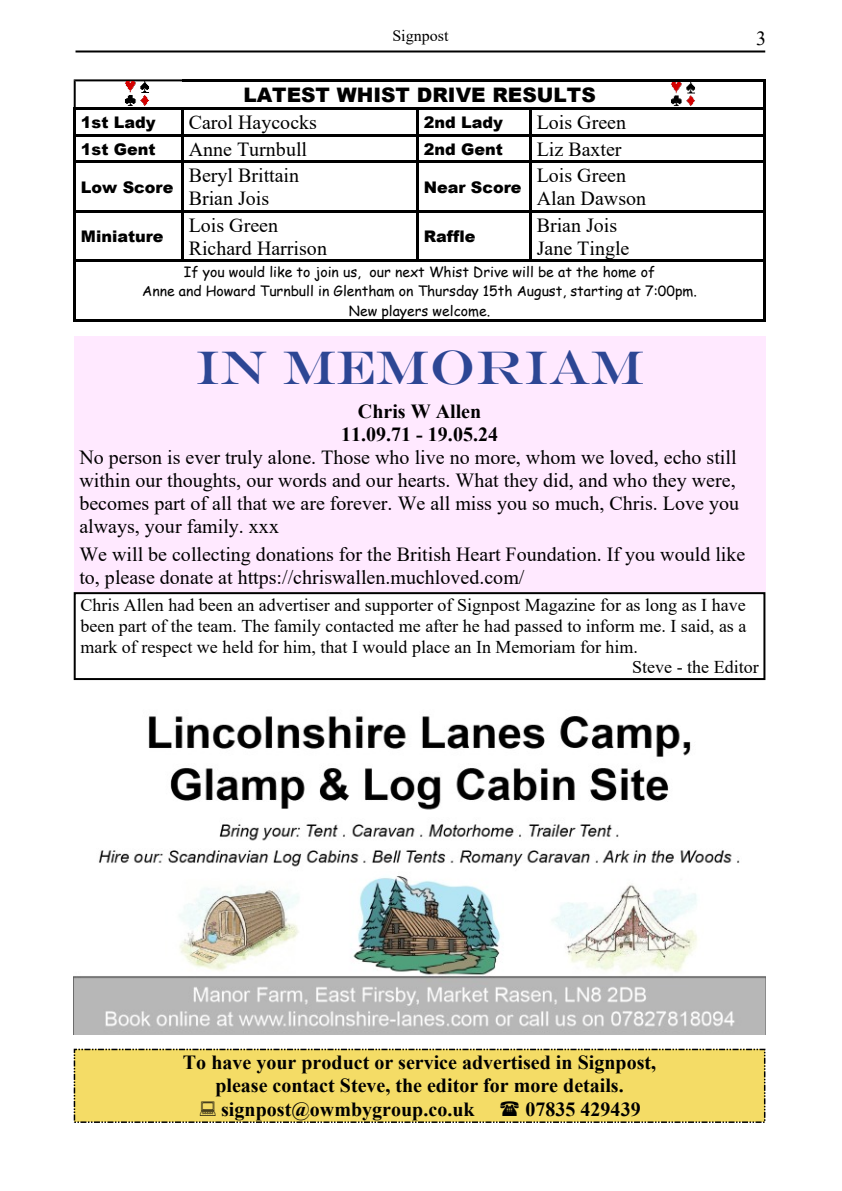
<style>
.page{position:relative;width:842px;height:1191px;background:#fff}
.page>*{position:absolute;margin:0;border:0;box-sizing:border-box;transform-origin:0 0}
.t1{font:48px "Engravers";color:#2d4694}
.t2{font:20px/23px "Times New Roman";color:#000}
.t3{font:700 20px/23px "Times New Roman";color:#000;text-align:center}
.t4{font:900 20px "Arial";color:#000}
.t5{font:18px "Times New Roman";color:#000}
.t6{font:900 16px "Arial";color:#000}
.t7{font:16px "Times New Roman";color:#000}
.t8{font:14px/19.4px "Comic Sans MS";color:#000;text-align:center}
</style>
<div class="page">
<hr style="left:76px;top:50px;width:689px;height:2px;background:#000">
<hr style="left:182px;top:79px;width:236px;height:2px;background:#000">
<hr style="left:418px;top:79px;width:112px;height:2px;background:#000">
<hr style="left:530px;top:79px;width:235px;height:2px;background:#000">
<hr style="left:181px;top:108px;width:238px;height:2px;background:#000">
<hr style="left:417px;top:108px;width:114px;height:2px;background:#000">
<hr style="left:529px;top:108px;width:236px;height:2px;background:#000">
<hr style="left:74px;top:134px;width:109px;height:2px;background:#000">
<hr style="left:181px;top:134px;width:238px;height:2px;background:#000">
<hr style="left:417px;top:134px;width:114px;height:2px;background:#000">
<hr style="left:529px;top:134px;width:236px;height:2px;background:#000">
<hr style="left:74px;top:161px;width:109px;height:2px;background:#000">
<hr style="left:181px;top:161px;width:238px;height:2px;background:#000">
<hr style="left:417px;top:161px;width:114px;height:2px;background:#000">
<hr style="left:529px;top:161px;width:236px;height:2px;background:#000">
<hr style="left:74px;top:210px;width:109px;height:2px;background:#000">
<hr style="left:181px;top:210px;width:238px;height:2px;background:#000">
<hr style="left:417px;top:210px;width:114px;height:2px;background:#000">
<hr style="left:529px;top:210px;width:236px;height:2px;background:#000">
<hr style="left:74px;top:260px;width:109px;height:2px;background:#000">
<hr style="left:181px;top:260px;width:238px;height:2px;background:#000">
<hr style="left:417px;top:260px;width:114px;height:2px;background:#000">
<hr style="left:529px;top:260px;width:236px;height:2px;background:#000">
<hr style="left:74px;top:319px;width:109px;height:2px;background:#000">
<hr style="left:181px;top:319px;width:238px;height:2px;background:#000">
<hr style="left:417px;top:319px;width:114px;height:2px;background:#000">
<hr style="left:529px;top:319px;width:236px;height:2px;background:#000">
<svg style="left:74px;top:79px;width:108px;height:31px"></svg>
<hr style="left:74px;top:108px;width:2px;height:28px;background:#000">
<hr style="left:74px;top:134px;width:2px;height:29px;background:#000">
<hr style="left:74px;top:161px;width:2px;height:51px;background:#000">
<hr style="left:74px;top:210px;width:2px;height:52px;background:#000">
<hr style="left:74px;top:260px;width:2px;height:61px;background:#000">
<hr style="left:181px;top:108px;width:2px;height:28px;background:#000">
<hr style="left:181px;top:134px;width:2px;height:29px;background:#000">
<hr style="left:181px;top:161px;width:2px;height:51px;background:#000">
<hr style="left:181px;top:210px;width:2px;height:52px;background:#000">
<hr style="left:417px;top:108px;width:2px;height:28px;background:#000">
<hr style="left:417px;top:134px;width:2px;height:29px;background:#000">
<hr style="left:417px;top:161px;width:2px;height:51px;background:#000">
<hr style="left:417px;top:210px;width:2px;height:52px;background:#000">
<hr style="left:529px;top:108px;width:2px;height:28px;background:#000">
<hr style="left:529px;top:134px;width:2px;height:29px;background:#000">
<hr style="left:529px;top:161px;width:2px;height:51px;background:#000">
<hr style="left:529px;top:210px;width:2px;height:52px;background:#000">
<hr style="left:763px;top:79px;width:2px;height:31px;background:#000">
<hr style="left:763px;top:108px;width:2px;height:28px;background:#000">
<hr style="left:763px;top:134px;width:2px;height:29px;background:#000">
<hr style="left:763px;top:161px;width:2px;height:51px;background:#000">
<hr style="left:763px;top:210px;width:2px;height:52px;background:#000">
<hr style="left:763px;top:260px;width:2px;height:61px;background:#000">
<img style="left:670px;top:81px;width:25px;height:25px">
<img style="left:125px;top:81px;width:25px;height:26px">
<div style="left:74px;top:336px;width:691px;height:62px;background:#ffe9ff"></div>
<div style="left:74px;top:398px;width:691px;height:194px;background:#ffe9ff"></div>
<div style="left:74px;top:592px;width:691px;height:88px;border:2px solid #000"></div>
<img style="left:74px;top:716px;width:691px;height:318px">
<div style="left:74px;top:1049px;width:691px;height:73px;background:#f4dc66"></div>
<div style="left:74px;top:1048px;width:691px;height:75px;border:2px dashed #000"></div>
<p class="t7" style="left:392px;top:30px;width:58px">Signpost</p>
<p class="t2" style="left:756px;top:29px;width:11px">3</p>
<p class="t4" style="left:243px;top:88px;width:354px">LATEST WHIST DRIVE RESULTS</p>
<p class="t6" style="left:81px;top:117px;width:76px">1st Lady</p>
<p class="t2" style="left:189px;top:113px;width:130px">Carol Haycocks</p>
<p class="t6" style="left:424px;top:117px;width:81px">2nd Lady</p>
<p class="t2" style="left:537px;top:113px;width:91px">Lois Green</p>
<p class="t6" style="left:81px;top:143px;width:76px">1st Gent</p>
<p class="t2" style="left:189px;top:140px;width:120px">Anne Turnbull</p>
<p class="t6" style="left:424px;top:143px;width:81px">2nd Gent</p>
<p class="t2" style="left:537px;top:140px;width:86px">Liz Baxter</p>
<p class="t6" style="left:81px;top:181px;width:94px">Low Score</p>
<p class="t2" style="left:537px;top:166px;width:111px">Lois Green<br>Alan Dawson</p>
<p class="t2" style="left:189px;top:166px;width:112px">Beryl Brittain<br>Brian Jois</p>
<p class="t6" style="left:424px;top:181px;width:99px">Near Score</p>
<p class="t2" style="left:537px;top:216px;width:94px">Brian Jois<br>Jane Tingle</p>
<p class="t8" style="left:142px;top:263px;width:556px">If you would like to join us, our next Whist Drive will be at the home of<br>Anne and Howard Turnbull in Glentham on Thursday 15th August, starting at 7:00pm.<br>New players welcome.</p>
<h1 class="t1" style="left:195px;top:339px;width:451px">IN MEMORIAM</h1>
<p class="t3" style="left:341px;top:402px;width:159px">Chris W Allen<br>11.09.71 - 19.05.24</p>
<p class="t2" style="left:79px;top:448px;width:661px">No person is ever truly alone. Those who live no more, whom we loved, echo still within our thoughts, our words and our hearts. What they did, and who they were, becomes part of all that we are forever. We all miss you so much, Chris. Love you always, your family. xxx</p>
<p class="t2" style="left:79px;top:544px;width:667px">We will be collecting donations for the British Heart Foundation. If you would like to, please donate at https://chriswallen.muchloved.com/</p>
<p class="t5" style="left:80px;top:598px;width:667px">Chris Allen had been an advertiser and supporter of Signpost Magazine for as long as I have</p>
<p class="t5" style="left:80px;top:619px;width:668px">been part of the team. The family contacted me after he had passed to inform me. I said, as a</p>
<p class="t5" style="left:80px;top:640px;width:559px">mark of respect we held for him, that I would place an In Memoriam for him.</p>
<p class="t5" style="left:632px;top:661px;width:128px">Steve - the Editor</p>
<p class="t2" style="left:189px;top:216px;width:140px">Lois Green<br>Richard Harrison</p>
<p class="t6" style="left:424px;top:231px;width:53px">Raffle</p>
<p class="t6" style="left:81px;top:231px;width:84px">Miniature</p>
<p class="t3" style="left:215px;top:1053px;width:442px;text-align:left;text-indent:-32px">To have your product or service advertised in Signpost, please contact Steve, the editor for more details. signpost@owmbygroup.co.uk</p>
<p class="t3" style="left:525px;top:1099px;width:117px">07835 429439</p>
</div>
